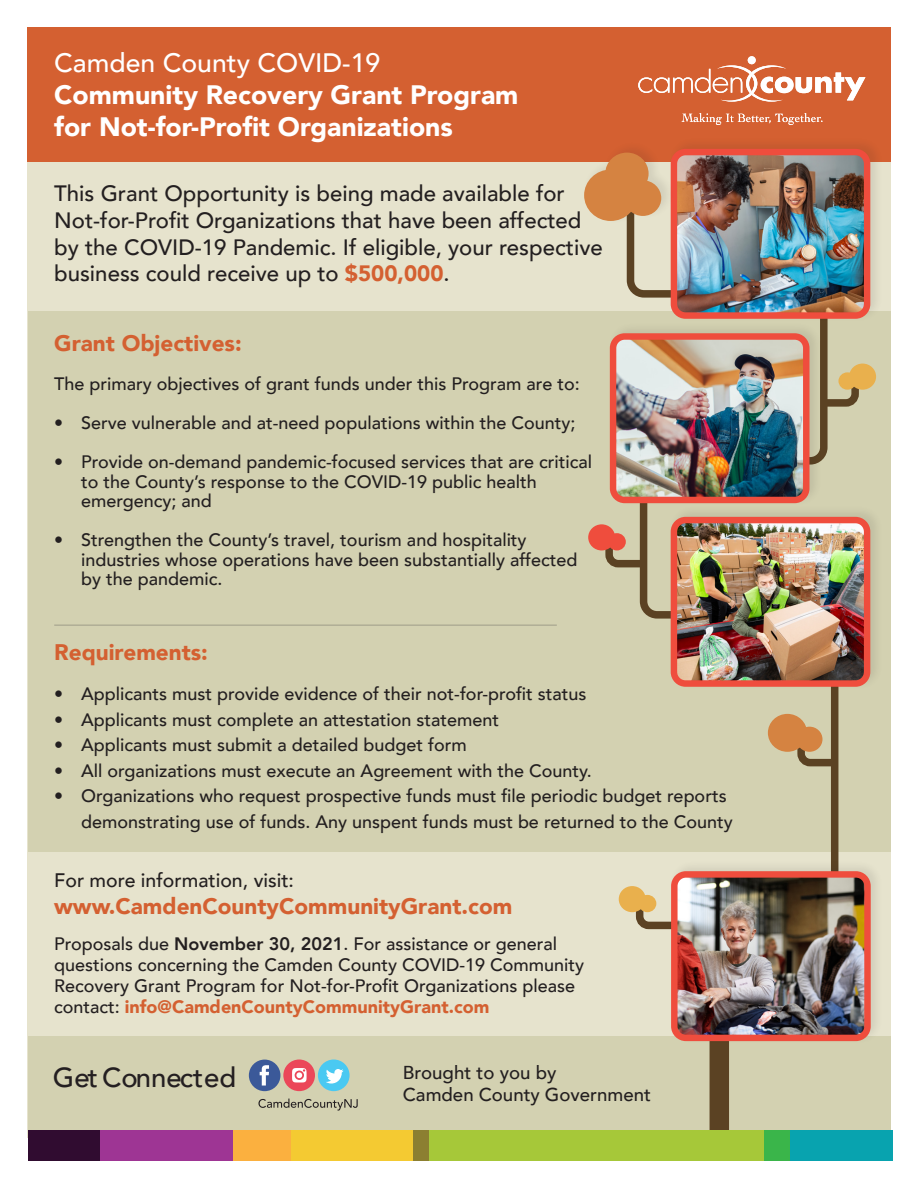
<style>
.page{position:relative;width:918px;height:1188px;background:#fff}
.page>*{position:absolute;margin:0;border:0;box-sizing:border-box;transform-origin:0 0}
.t1{font:500 27.6px "Avenir";color:#241f21}
.t2{font:900 26.55px/32px "Avenir";color:#fff}
.t3{font:900 22.5px "Avenir";color:#d46031}
.t4{font:500 22.2px/26.7px "Avenir";color:#231f20}
.t5{font:500 19.5px "Avenir";color:#231f20}
.t6{font:500 18.6px/22.4px "Avenir";color:#231f20}
.t7{font:500 18px/19.5px "Avenir";color:#231f20}
.s1{font-weight:500}
.s2{font-weight:900;color:#d46031}
.s3{font-weight:800}
</style>
<div class="page">
<div style="left:27px;top:158px;width:864px;height:980px;background:#e6e3cd"></div>
<div style="left:28px;top:1036px;width:863px;height:102px;background:#d3d1b1"></div>
<div style="left:28px;top:311px;width:863px;height:540px;background:#d3d1b1"></div>
<div style="left:27px;top:27px;width:864px;height:135px;background:#d46031"></div>
<div style="left:748px;top:56px;width:8px;height:8px;background:#fff;border-radius:50%"></div>
<svg style="left:638px;top:65px;width:227px;height:37px"></svg>
<svg style="left:681px;top:113px;width:141px;height:12px"></svg>
<div style="left:710px;top:958px;width:19px;height:188px;background:#5b4223"></div>
<svg style="left:665px;top:690px;width:177px;height:169px"></svg>
<div style="left:668px;top:137px;width:215px;height:185px;background:#231f20;opacity:.1"></div>
<img style="left:678px;top:156px;width:185px;height:39px">
<div style="left:671px;top:149px;width:199px;height:170px;border:6px solid #ef4d3d;border-radius:12px"></div>
<div style="left:588px;top:524px;width:27px;height:26px;background:#ef4d3d;border-radius:50%"></div>
<img style="left:602px;top:195px;width:261px;height:424px">
<div style="left:849px;top:364px;width:27px;height:26px;background:#e9b04d;border-radius:50%"></div>
<div style="left:838px;top:372px;width:18px;height:18px;background:#e9b04d;border-radius:50%"></div>
<div style="left:668px;top:505px;width:215px;height:185px;background:#231f20;opacity:.1"></div>
<img style="left:678px;top:524px;width:185px;height:156px">
<div style="left:671px;top:517px;width:199px;height:170px;border:6px solid #ef4d3d;border-radius:12px"></div>
<svg style="left:794px;top:731px;width:48px;height:39px"></svg>
<div style="left:768px;top:714px;width:39px;height:38px;background:#d58341;border-radius:50%"></div>
<div style="left:797px;top:727px;width:25px;height:25px;background:#d58341;border-radius:50%"></div>
<svg style="left:632px;top:894px;width:37px;height:36px"></svg>
<div style="left:619px;top:886px;width:27px;height:26px;background:#e9b04d;border-radius:50%"></div>
<div style="left:638px;top:895px;width:18px;height:17px;background:#e9b04d;border-radius:50%"></div>
<div style="left:669px;top:859px;width:215px;height:186px;background:#231f20;opacity:.1"></div>
<img style="left:678px;top:878px;width:186px;height:156px">
<div style="left:671px;top:871px;width:200px;height:170px;border:6px solid #ef4d3d;border-radius:12px"></div>
<div style="left:582px;top:141px;width:92px;height:83px;background:#231f20;opacity:.1"></div>
<div style="left:624px;top:180px;width:37px;height:36px;background:#d58341;border-radius:50%"></div>
<div style="left:584px;top:170px;width:53px;height:51px;background:#d58341;border-radius:50%"></div>
<div style="left:605px;top:153px;width:44px;height:41px;background:#d58341;border-radius:50%"></div>
<div style="left:429px;top:1131px;width:336px;height:30px;background:#a6c839"></div>
<div style="left:99px;top:1131px;width:135px;height:30px;background:#9e3594"></div>
<div style="left:291px;top:1131px;width:123px;height:30px;background:#f4ca32"></div>
<div style="left:789px;top:1131px;width:103px;height:30px;background:#08a3af"></div>
<div style="left:28px;top:1131px;width:71px;height:30px;background:#300c30"></div>
<div style="left:414px;top:1131px;width:15px;height:30px;background:#8c7f31"></div>
<div style="left:764px;top:1131px;width:25px;height:30px;background:#3ab54a"></div>
<div style="left:234px;top:1131px;width:57px;height:30px;background:#fbb03f"></div>
<svg style="left:258px;top:1099px;width:100px;height:12px"></svg>
<div style="left:249px;top:1060px;width:31px;height:31px;background:#3b5999;border-radius:50%"></div>
<div style="left:283px;top:1060px;width:32px;height:31px;background:#eb4759;border-radius:50%"></div>
<svg style="left:260px;top:1065px;width:9px;height:21px"></svg>
<svg style="left:292px;top:1068px;width:15px;height:15px"></svg>
<div style="left:318px;top:1060px;width:32px;height:31px;background:#4ac9f2;border-radius:50%"></div>
<svg style="left:326px;top:1069px;width:18px;height:15px"></svg>
<hr style="left:54px;top:624px;width:503px;height:2px;background:#b0ae96">
<p class="t2" style="left:54px;top:46px;width:466px"><span class="s1">Camden County COVID-19<br></span>Community Recovery Grant Program for Not-for-Profit Organizations</p>
<p class="t4" style="left:54px;top:179px;width:550px">This Grant Opportunity is being made available for Not-for-Profit Organizations that have been affected by the COVID-19 Pandemic. If eligible, your respective business could receive up to <span class="s2">$500,000</span>.</p>
<p class="t3" style="left:54px;top:324px;width:189px">Grant Objectives:</p>
<p class="t7" style="left:54px;top:373px;width:527px">The primary objectives of grant funds under this Program are to:</p>
<p class="t7" style="left:54px;top:412px;width:523px">• Serve vulnerable and at-need populations within the County;</p>
<p class="t7" style="left:81px;top:451px;width:512px;text-indent:-27px">• Provide on-demand pandemic-focused services that are critical to the County’s response to the COVID-19 public health emergency; and</p>
<p class="t7" style="left:81px;top:529px;width:498px;text-indent:-27px">• Strengthen the County’s travel, tourism and hospitality industries whose operations have been substantially affected by the pandemic.</p>
<p class="t3" style="left:54px;top:633px;width:155px">Requirements:</p>
<p class="t7" style="left:54px;top:683px;width:534px">• Applicants must provide evidence of their not-for-profit status</p>
<p class="t7" style="left:54px;top:709px;width:447px">• Applicants must complete an attestation statement</p>
<p class="t7" style="left:54px;top:734px;width:414px">• Applicants must submit a detailed budget form</p>
<p class="t7" style="left:54px;top:760px;width:539px">• All organizations must execute an Agreement with the County.</p>
<p class="t7" style="left:81px;top:782px;width:653px;line-height:25.5px;text-indent:-27px">• Organizations who request prospective funds must file periodic budget reports demonstrating use of funds. Any unspent funds must be returned to the County</p>
<p class="t5" style="left:54px;top:863px;width:241px">For more information, visit:</p>
<p class="t3" style="left:54px;top:887px;width:460px">www.CamdenCountyCommunityGrant.com</p>
<p class="t7" style="left:54px;top:932px;width:531px;line-height:21px">Proposals due <span class="s3">November 30, 2021</span>. For assistance or general questions concerning the Camden County COVID-19 Community Recovery Grant Program for Not-for-Profit Organizations please contact: <span class="s2">info@CamdenCountyCommunityGrant.com</span></p>
<h1 class="t1" style="left:53px;top:1053px;width:185px">Get Connected</h1>
<p class="t6" style="left:403px;top:1060px;width:250px">Brought to you by<br>Camden County Government</p>
</div>
